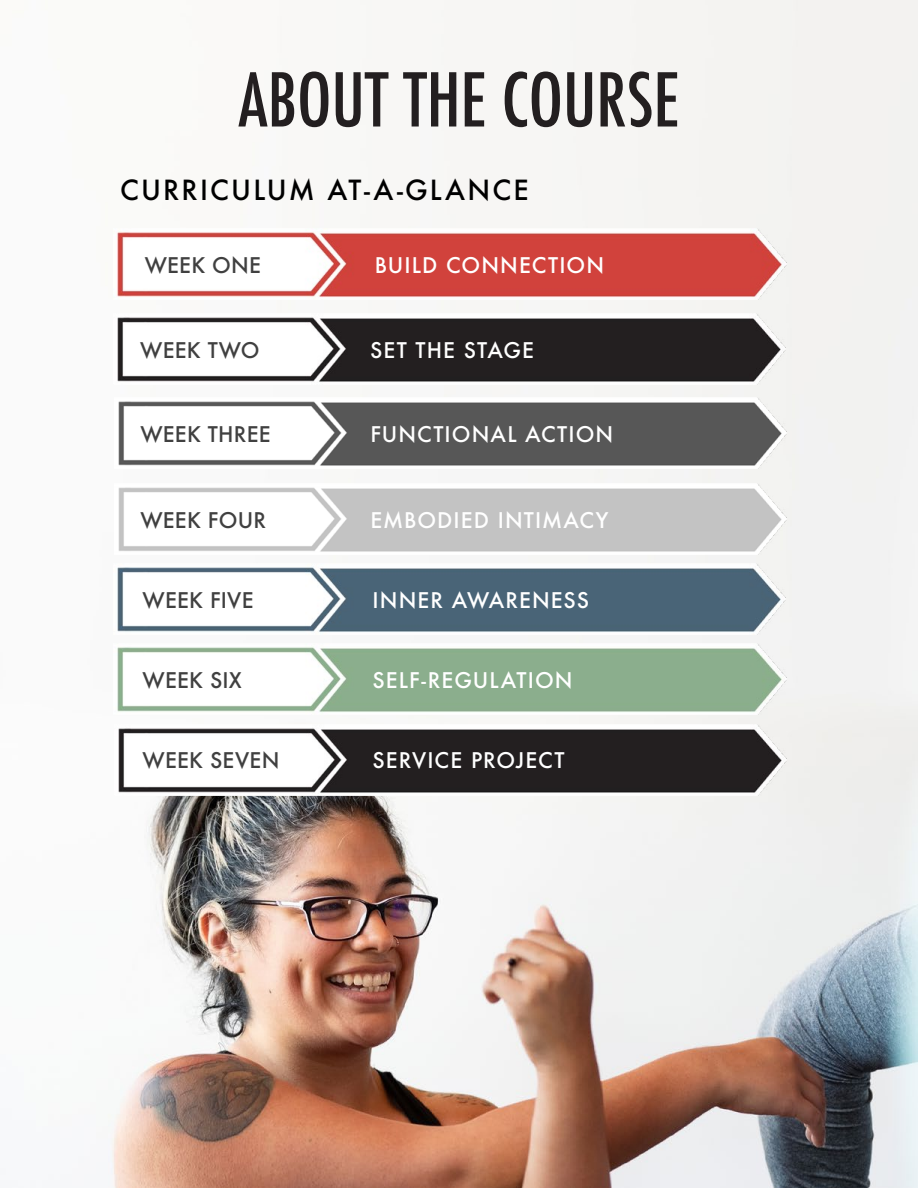
<style>
.page{position:relative;width:918px;height:1188px;background:#fff}
.page>*{position:absolute;margin:0;border:0;box-sizing:border-box;transform-origin:0 0}
.t1{font:500 condensed 72px "Futura";color:#231f20}
.t2{font:500 27px "Futura";letter-spacing:.08em;color:#000}
.t3{font:500 21px "Futura";letter-spacing:.05em;color:#fff}
.t4{font:500 21px "Futura";letter-spacing:.01em;color:#404040}
</style>
<div class="page">
<img style="left:108px;top:0;width:810px;height:1188px">
<img style="left:114px;top:228px;width:672px;height:72px">
<img style="left:114px;top:314px;width:672px;height:71px">
<img style="left:114px;top:398px;width:672px;height:71px">
<img style="left:114px;top:483px;width:672px;height:71px">
<img style="left:114px;top:563px;width:672px;height:72px">
<img style="left:114px;top:644px;width:672px;height:71px">
<img style="left:114px;top:724px;width:672px;height:71px">
<h1 class="t1" style="left:238px;top:54px;width:443px">ABOUT THE COURSE</h1>
<p class="t2" style="left:120px;top:171px;width:410px">CURRICULUM AT-A-GLANCE</p>
<p class="t4" style="left:145px;top:251px;width:118px">WEEK ONE</p>
<p class="t3" style="left:375px;top:251px;width:231px">BUILD CONNECTION</p>
<p class="t4" style="left:140px;top:336px;width:121px">WEEK TWO</p>
<p class="t3" style="left:370px;top:336px;width:165px">SET THE STAGE</p>
<p class="t4" style="left:140px;top:420px;width:132px">WEEK THREE</p>
<p class="t3" style="left:370px;top:420px;width:245px">FUNCTIONAL ACTION</p>
<p class="t4" style="left:140px;top:506px;width:127px">WEEK FOUR</p>
<p class="t3" style="left:370px;top:506px;width:239px">EMBODIED INTIMACY</p>
<p class="t4" style="left:143px;top:585px;width:112px">WEEK FIVE</p>
<p class="t3" style="left:373px;top:585px;width:218px">INNER AWARENESS</p>
<p class="t4" style="left:143px;top:666px;width:101px">WEEK SIX</p>
<p class="t3" style="left:373px;top:666px;width:202px">SELF-REGULATION</p>
<p class="t4" style="left:143px;top:746px;width:138px">WEEK SEVEN</p>
<p class="t3" style="left:373px;top:746px;width:194px">SERVICE PROJECT</p>
</div>
